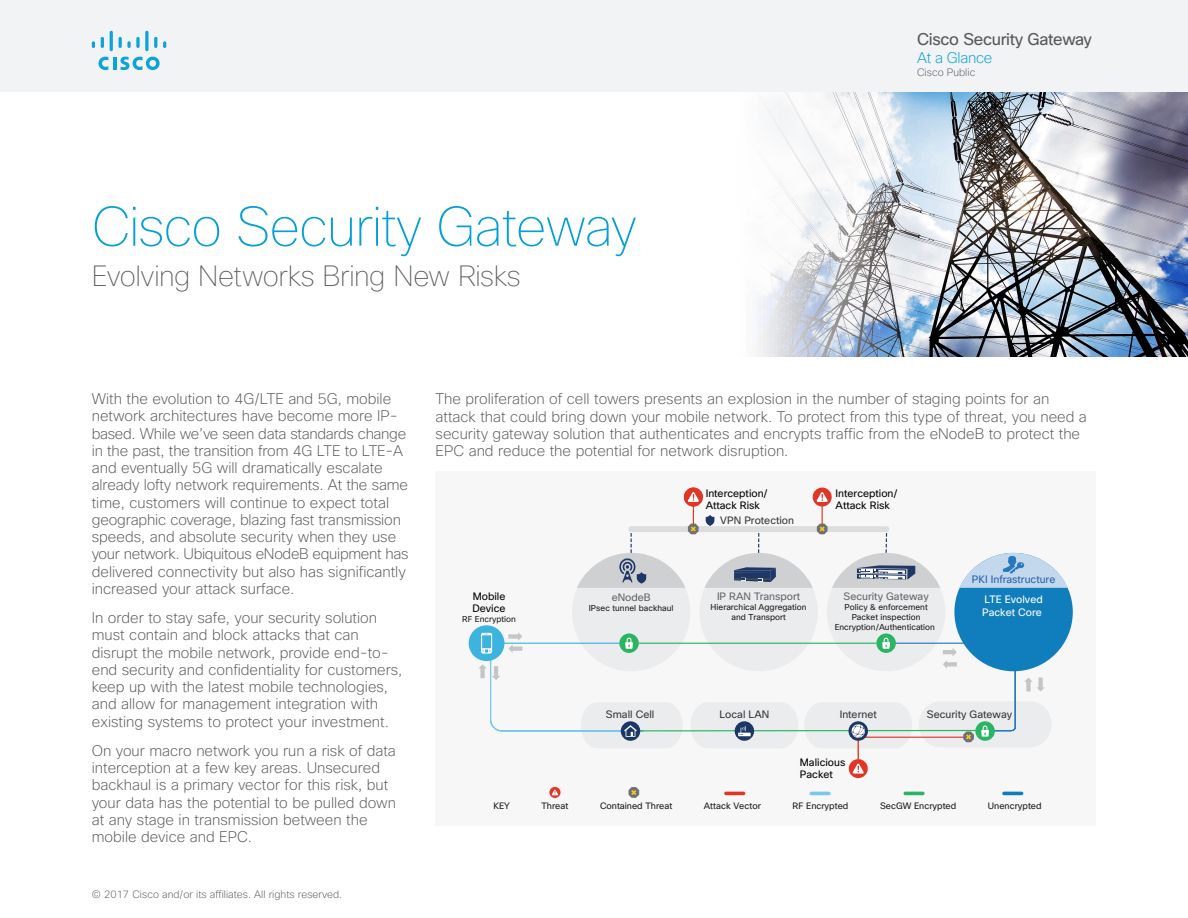
<style>
.page{position:relative;width:1188px;height:918px;background:#fff}
.page>*{position:absolute;margin:0;border:0;box-sizing:border-box;transform-origin:0 0}
.Title_Headline{font:100 54px "Cisco Sans";letter-spacing:-.02em;color:#049fd9}
.Intro{font:100 28.5px "Cisco Sans";letter-spacing:-.015em;color:#58595b}
.t1{font:16.5px "Cisco Sans";letter-spacing:-.02em;color:#58595b}
.Body{font:200 15px/17.2px "Cisco Sans";color:#58595b}
.t2{font:200 15px "Cisco Sans";letter-spacing:-.02em;color:#049fd9}
.t3{font:10.5px/12.6px "Cisco Sans";color:#050504}
.t4{font:200 10.5px "Cisco Sans";color:#58595b}
.t5{font:10.5px "Cisco Sans";color:#39393a}
.t6{font:10.5px "Cisco Sans";color:#676767}
.t7{font:10.5px/12.6px "Cisco Sans";color:#fff}
.t8{font:10.5px "Cisco Sans";color:#2964b0}
.t9{font:9.3px "Cisco Sans";color:#676767}
.t10{font:9px "Cisco Sans";color:#201d1e}
.t11{font:8.4px/10.1px "Cisco Sans";color:#231f20;text-align:center}
</style>
<div class="page">
<div style="left:0;top:0;width:1188px;height:92px;background:#f1f3f4"></div>
<svg style="left:99px;top:57px;width:61px;height:13px"></svg>
<svg style="left:92px;top:41px;width:3px;height:7px"></svg>
<svg style="left:101px;top:37px;width:3px;height:11px"></svg>
<hr style="left:110px;top:31px;width:3px;height:20px;background:#0ca2db;border-radius:2px">
<svg style="left:119px;top:37px;width:12px;height:11px"></svg>
<svg style="left:136px;top:37px;width:4px;height:11px"></svg>
<svg style="left:145px;top:31px;width:4px;height:20px"></svg>
<svg style="left:154px;top:37px;width:3px;height:11px"></svg>
<svg style="left:163px;top:41px;width:3px;height:7px"></svg>
<div style="left:436px;top:471px;width:660px;height:355px;background:#f7f7f7"></div>
<div style="left:813px;top:488px;width:19px;height:19px;background:#e13625;border-radius:50%"></div>
<svg style="left:849px;top:759px;width:19px;height:19px"></svg>
<div style="left:572px;top:553px;width:118px;height:118px;background:#ebecee;border-radius:50%"></div>
<div style="left:684px;top:488px;width:19px;height:19px;background:#e13625;border-radius:50%"></div>
<div style="left:919px;top:701px;width:133px;height:46px;background:#ebecee;border-radius:22px"></div>
<div style="left:699px;top:553px;width:119px;height:118px;background:#ebecee;border-radius:50%"></div>
<svg style="left:943px;top:648px;width:14px;height:20px"></svg>
<svg style="left:1024px;top:678px;width:21px;height:14px"></svg>
<hr style="left:864px;top:737px;width:102px;height:1px;background:#e13625">
<div style="left:954px;top:553px;width:119px;height:118px;background:#107dbd;border-radius:50%"></div>
<svg style="left:959px;top:553px;width:109px;height:35px"></svg>
<div style="left:469px;top:625px;width:35px;height:36px;background:#3db3e0;border-radius:50%"></div>
<div style="left:827px;top:553px;width:118px;height:118px;background:#ebecee;border-radius:50%"></div>
<hr style="left:639px;top:643px;width:237px;height:1px;background:#2bb463">
<svg style="left:963px;top:732px;width:11px;height:10px"></svg>
<svg style="left:577px;top:492px;width:363px;height:96px"></svg>
<svg style="left:975px;top:721px;width:20px;height:20px"></svg>
<svg style="left:980px;top:665px;width:36px;height:72px"></svg>
<hr style="left:892px;top:643px;width:80px;height:1px;background:#2679be">
<div style="left:876px;top:633px;width:20px;height:20px;background:#2bb463;border-radius:50%"></div>
<svg style="left:882px;top:638px;width:8px;height:11px"></svg>
<hr style="left:634px;top:730px;width:344px;height:1px;background:#2bb463">
<svg style="left:690px;top:703px;width:108px;height:45px"></svg>
<svg style="left:478px;top:632px;width:205px;height:116px"></svg>
<svg style="left:804px;top:703px;width:108px;height:71px"></svg>
<svg style="left:549px;top:787px;width:12px;height:11px"></svg>
<svg style="left:552px;top:790px;width:6px;height:5px"></svg>
<svg style="left:628px;top:787px;width:11px;height:11px"></svg>
<hr style="left:724px;top:792px;width:21px;height:3px;background:#e13625;border-radius:2px">
<hr style="left:810px;top:792px;width:21px;height:3px;background:#79c8e9;border-radius:2px">
<hr style="left:903px;top:792px;width:22px;height:3px;background:#2bb463;border-radius:2px">
<hr style="left:1002px;top:792px;width:21px;height:3px;background:#107dbd;border-radius:2px">
<img style="left:756px;top:92px;width:432px;height:264px">
<p class="Title_Headline" style="left:92px;top:193px;width:547px">Cisco Security Gateway</p>
<p class="Intro" style="left:92px;top:258px;width:430px">Evolving Networks Bring New Risks</p>
<p class="t1" style="left:917px;top:28px;width:177px">Cisco Security Gateway</p>
<p class="t2" style="left:917px;top:48px;width:77px">At a Glance</p>
<p class="t4" style="left:917px;top:66px;width:60px">Cisco Public</p>
<p class="Body" style="left:92px;top:390px;width:318px">With the evolution to 4G/LTE and 5G, mobile network architectures have become more IP&shy;based. While we’ve seen data standards change in the past, the transition from 4G LTE to LTE-A and eventually 5G will dramatically escalate already lofty network requirements. At the same time, customers will continue to expect total geographic coverage, blazing fast transmission speeds, and absolute security when they use your network. Ubiquitous eNodeB equipment has delivered connectivity but also has significantly increased your attack surface.</p>
<p class="Body" style="left:92px;top:609px;width:312px">In order to stay safe, your security solution must contain and block attacks that can disrupt the mobile network, provide end-to&shy;end security and confidentiality for customers, keep up with the latest mobile technologies, and allow for management integration with existing systems to protect your investment.</p>
<p class="Body" style="left:92px;top:742px;width:306px">On your macro network you run a risk of data interception at a few key areas. Unsecured backhaul is a primary vector for this risk, but your data has the potential to be pulled down at any stage in transmission between the mobile device and EPC.</p>
<p class="t4" style="left:92px;top:887px;width:252px">© 2017 Cisco and/or its affiliates. All rights reserved.</p>
<p class="Body" style="left:436px;top:390px;width:653px">The proliferation of cell towers presents an explosion in the number of staging points for an attack that could bring down your mobile network. To protect from this type of threat, you need a security gateway solution that authenticates and encrypts traffic from the eNodeB to protect the EPC and reduce the potential for network disruption.</p>
<p class="t3" style="left:706px;top:487px;width:64px">Interception/<br>Attack Risk</p>
<p class="t3" style="left:836px;top:487px;width:64px">Interception/<br>Attack Risk</p>
<p class="t3" style="left:472px;top:590px;width:35px">Mobile<br>Device</p>
<p class="t11" style="left:462px;top:614px;width:55px">RF Encryption</p>
<p class="t9" style="left:614px;top:590px;width:36px">eNodeB</p>
<p class="t11" style="left:589px;top:603px;width:86px">IPsec tunnel backhaul</p>
<p class="t6" style="left:612px;top:591px;width:41px">eNodeB</p>
<p class="t5" style="left:720px;top:514px;width:75px">VPN Protection</p>
<p class="t8" style="left:972px;top:572px;width:85px">PKI Infrastructure</p>
<p class="t6" style="left:844px;top:590px;width:87px">Security Gateway</p>
<p class="t11" style="left:835px;top:602px;width:102px">Policy &amp; enforcement<br>Packet inspection<br>Encryption/Authentication</p>
<p class="t6" style="left:717px;top:590px;width:85px">IP RAN Transport</p>
<p class="t11" style="left:711px;top:602px;width:97px">Hierarchical Aggregation and Transport</p>
<p class="t7" style="left:982px;top:593px;width:62px">LTE Evolved<br>Packet Core</p>
<p class="t5" style="left:606px;top:708px;width:50px">Small Cell</p>
<p class="t5" style="left:840px;top:708px;width:39px">Internet</p>
<p class="t5" style="left:927px;top:708px;width:87px">Security Gateway</p>
<p class="t5" style="left:719px;top:708px;width:51px">Local LAN</p>
<p class="t3" style="left:800px;top:756px;width:47px">Malicious<br>Packet</p>
<p class="t10" style="left:493px;top:800px;width:18px">KEY</p>
<p class="t10" style="left:542px;top:800px;width:28px">Threat</p>
<p class="t10" style="left:600px;top:800px;width:74px">Contained Threat</p>
<p class="t10" style="left:704px;top:800px;width:58px">Attack Vector</p>
<p class="t10" style="left:793px;top:800px;width:57px">RF Encrypted</p>
<p class="t10" style="left:880px;top:800px;width:78px">SecGW Encrypted</p>
<p class="t10" style="left:988px;top:800px;width:55px">Unencrypted</p>
</div>
